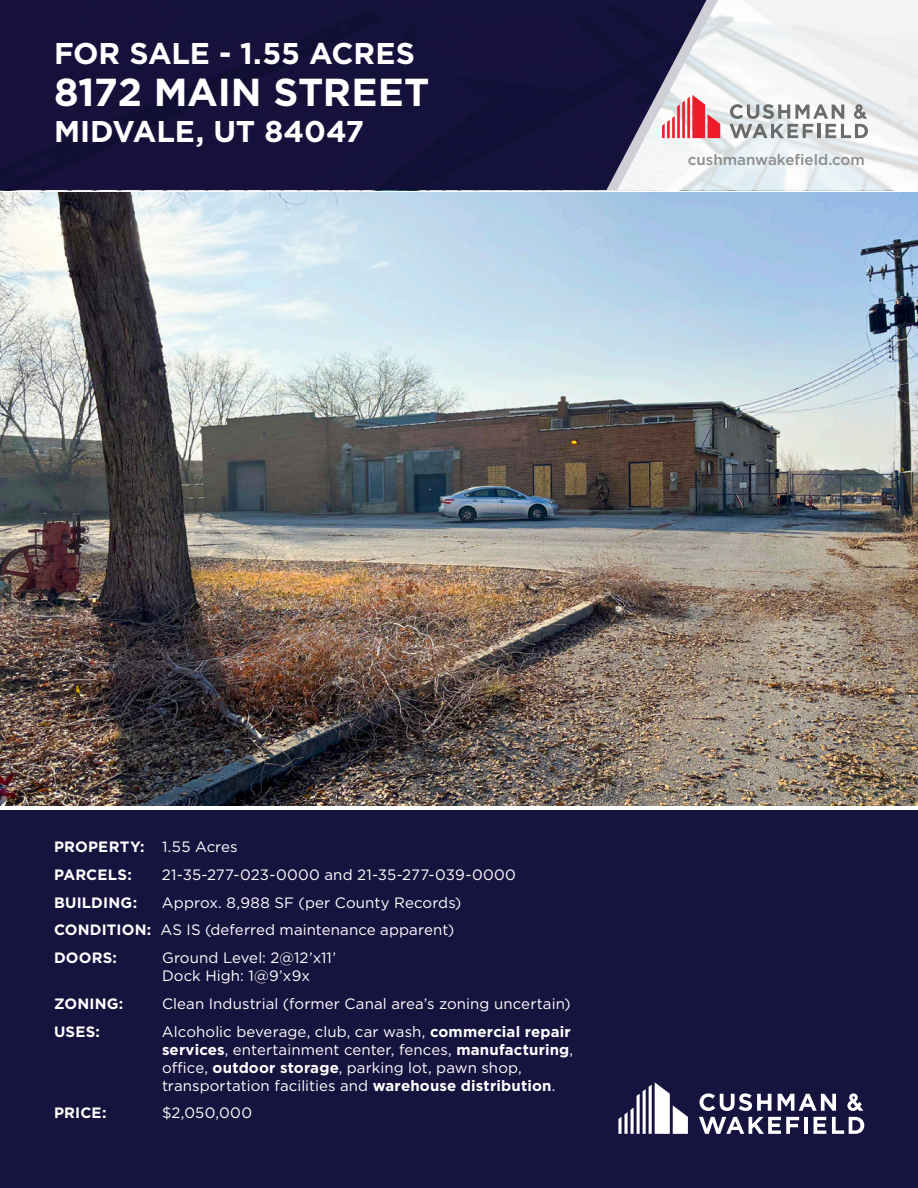
<style>
.page{position:relative;width:918px;height:1188px;background:#fff}
.page>*{position:absolute;margin:0;border:0;box-sizing:border-box;transform-origin:0 0}
.t1{font:700 39px "Gotham";letter-spacing:-.005em;color:#fff}
.t2{font:700 30px "Gotham";letter-spacing:-.005em;color:#fff}
.website{font:500 15.15px "Gotham";color:#8c8c8c}
.t3{font:15px/18px "Gotham";letter-spacing:.005em;color:#fff}
.t4{font:700 15px "Gotham";letter-spacing:.015em;color:#fff}
.s1{font-weight:400}
.s2{font-weight:700}
</style>
<div class="page">
<div style="left:0;top:810px;width:918px;height:378px;background:#17133f"></div>
<svg style="left:618px;top:1082px;width:70px;height:52px"></svg>
<hr style="left:804px;top:1117px;width:4px;height:17px;background:#fff">
<svg style="left:814px;top:1117px;width:12px;height:17px"></svg>
<svg style="left:832px;top:1117px;width:32px;height:17px"></svg>
<svg style="left:699px;top:1093px;width:72px;height:18px"></svg>
<svg style="left:778px;top:1094px;width:58px;height:17px"></svg>
<svg style="left:699px;top:1117px;width:100px;height:17px"></svg>
<svg style="left:847px;top:1093px;width:17px;height:18px"></svg>
<div style="left:0;top:0;width:606px;height:190px;background:#15113c"></div>
<svg style="left:606px;top:0;width:312px;height:191px"></svg>
<svg style="left:662px;top:0;width:256px;height:147px"></svg>
<img style="left:0;top:192px;width:918px;height:614px">
<p class="t2" style="left:54px;top:34px;width:362px">FOR SALE - 1.55 ACRES</p>
<p class="t1" style="left:54px;top:67px;width:377px">8172 MAIN STREET</p>
<p class="t2" style="left:54px;top:112px;width:312px">MIDVALE, UT 84047</p>
<p class="website" style="left:688px;top:149px;width:179px">cushmanwakefield.com</p>
<p class="t4" style="left:54px;top:837px;width:185px">PROPERTY: <span class="s1">1.55 Acres</span></p>
<p class="t4" style="left:54px;top:865px;width:79px">PARCELS:</p>
<p class="t3" style="left:162px;top:865px;width:355px">21-35-277-023-0000 and 21-35-277-039-0000</p>
<p class="t4" style="left:54px;top:892px;width:85px">BUILDING:</p>
<p class="t3" style="left:162px;top:893px;width:301px">Approx. 8,988 SF (per County Records)</p>
<p class="t3" style="left:54px;top:921px;width:402px"><span class="s2">CONDITION:</span> AS IS (deferred maintenance apparent)</p>
<p class="t4" style="left:54px;top:948px;width:64px">DOORS:</p>
<p class="t3" style="left:162px;top:948px;width:176px">Ground Level: 2@12’x11’<br>Dock High: 1@9’x9x</p>
<p class="t4" style="left:54px;top:994px;width:71px">ZONING:</p>
<p class="t3" style="left:162px;top:994px;width:410px">Clean Industrial (former Canal area’s zoning uncertain)</p>
<p class="t4" style="left:54px;top:1021px;width:47px">USES:</p>
<p class="t3" style="left:162px;top:1022px;width:413px">Alcoholic beverage, club, car wash, <span class="s2">commercial repair services</span>, entertainment center, fences, <span class="s2">manufacturing</span>, office, <span class="s2">outdoor storage</span>, parking lot, pawn shop, transportation facilities and <span class="s2">warehouse distribution</span>.</p>
<p class="t4" style="left:54px;top:1103px;width:54px">PRICE:</p>
<p class="t3" style="left:162px;top:1104px;width:92px">$2,050,000</p>
</div>
